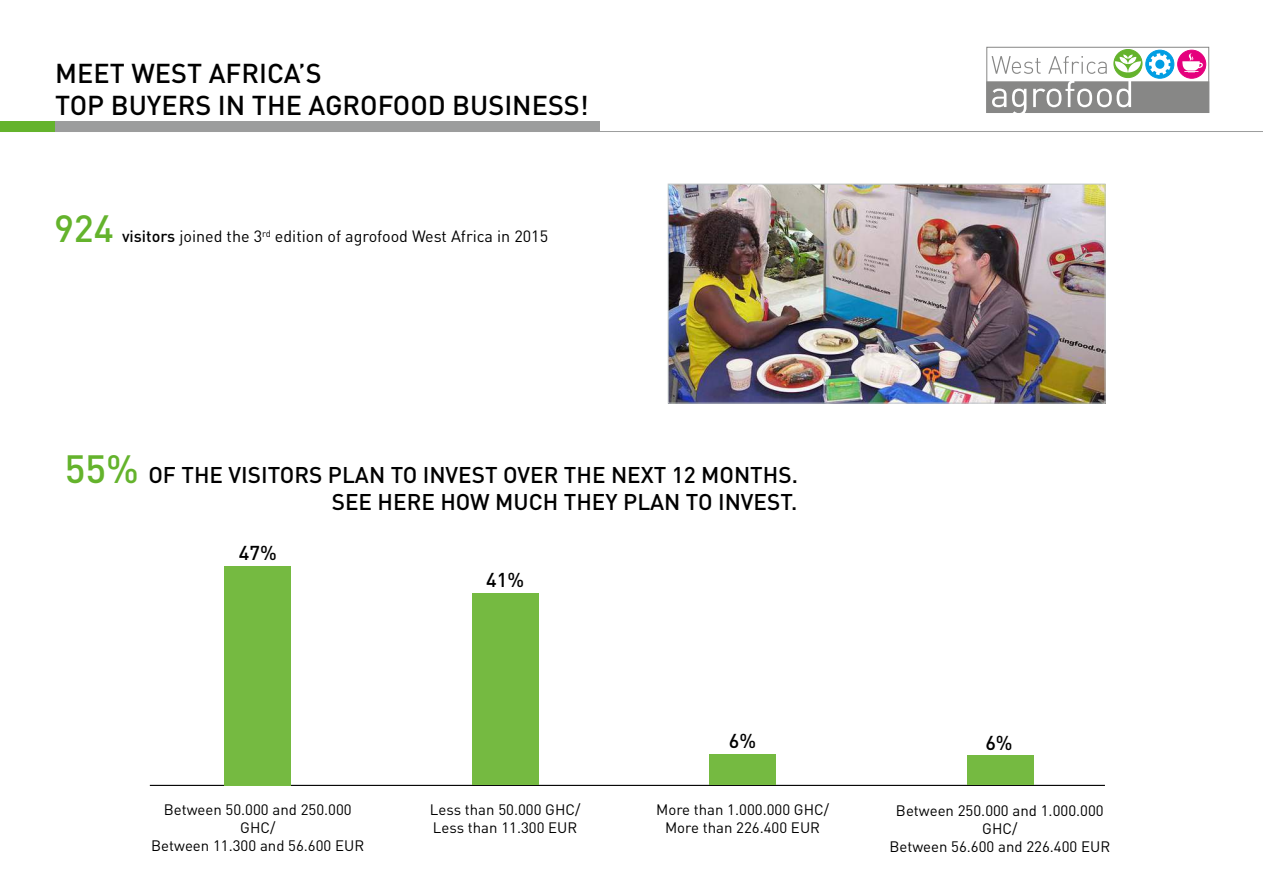
<style>
.page{position:relative;width:1263px;height:893px;background:#fff}
.page>*{position:absolute;margin:0;border:0;box-sizing:border-box;transform-origin:0 0}
.t1{font:500 37.5px "DIN";color:#64b32c}
.t2{font:500 27px/32.4px "DIN";color:#000}
.t3{font:500 22.5px/27px "DIN";color:#000;text-align:right}
.t4{font:500 19.8px "DIN";color:#000}
.t5{font:16.2px "DIN";color:#000}
.t6{font:15px/18px "DIN";color:#000;text-align:center}
.s1{font-weight:500}
.s2{font-size:39px;color:#64b32c}
</style>
<div class="page">
<div style="left:0;top:121px;width:600px;height:11px;background:#9c9d9d"></div>
<hr style="left:0;top:131px;width:1263px;height:1px;background:#9c9d9d">
<hr style="left:150px;top:785px;width:955px;height:1px;background:#000">
<img style="left:670px;top:186px;width:433px;height:215px">
<div style="left:668px;top:184px;width:437px;height:219px;border:1px solid #bfc4c6"></div>
<div style="left:472px;top:593px;width:66px;height:192px;background:#75ba41"></div>
<div style="left:709px;top:754px;width:67px;height:31px;background:#75ba41"></div>
<div style="left:967px;top:755px;width:66px;height:29px;background:#75ba41"></div>
<div style="left:224px;top:567px;width:67px;height:219px;background:#75ba41"></div>
<div style="left:0;top:121px;width:54px;height:11px;background:#64b32c"></div>
<div style="left:986px;top:47px;width:223px;height:66px;border:1px solid #878786"></div>
<div style="left:986px;top:82px;width:223px;height:31px;background:#878786"></div>
<svg style="left:992px;top:89px;width:14px;height:18px"></svg>
<svg style="left:1012px;top:89px;width:14px;height:24px"></svg>
<svg style="left:1033px;top:81px;width:98px;height:26px"></svg>
<div style="left:1146px;top:50px;width:28px;height:28px;background:#009ee3;border-radius:50%"></div>
<div style="left:1146px;top:50px;width:28px;height:28px;border:1px solid #009ee3;border-radius:50%"></div>
<svg style="left:1149px;top:53px;width:22px;height:22px"></svg>
<div style="left:1178px;top:50px;width:28px;height:28px;background:#e5007d;border-radius:50%"></div>
<div style="left:1177px;top:50px;width:29px;height:28px;border:1px solid #e5007d;border-radius:50%"></div>
<svg style="left:1182px;top:53px;width:21px;height:19px"></svg>
<div style="left:1114px;top:49px;width:28px;height:29px;background:#64b32c;border-radius:50%"></div>
<div style="left:1114px;top:49px;width:28px;height:29px;border:1px solid #64b32c;border-radius:50%"></div>
<svg style="left:1115px;top:55px;width:26px;height:17px"></svg>
<svg style="left:991px;top:56px;width:49px;height:18px"></svg>
<svg style="left:1048px;top:56px;width:59px;height:18px"></svg>
<h2 class="t2" style="left:55px;top:56px;width:535px">MEET WEST AFRICA’S<br>TOP BUYERS IN THE AGROFOOD BUSINESS!</h2>
<h1 class="t1" style="left:54px;top:205px;width:61px">924</h1>
<p class="t5" style="left:122px;top:226px;width:428px"><span class="s1">visitors</span> joined the 3<sup>rd</sup> edition of agrofood West Africa in 2015</p>
<h3 class="t3" style="left:65px;top:460px;width:735px"><span class="s2">55%</span> OF THE VISITORS PLAN TO INVEST OVER THE NEXT 12 MONTHS.<br>SEE HERE HOW MUCH THEY PLAN TO INVEST.</h3>
<h3 class="t4" style="left:239px;top:540px;width:39px">47%</h3>
<h3 class="t4" style="left:486px;top:567px;width:39px">41%</h3>
<p class="t6" style="left:151px;top:800px;width:214px">Between 50.000 and 250.000<br>GHC/<br>Between 11.300 and 56.600 EUR</p>
<p class="t6" style="left:430px;top:800px;width:152px;text-align:left">Less than 50.000 GHC/<br>Less than 11.300 EUR</p>
<h3 class="t4" style="left:729px;top:728px;width:29px">6%</h3>
<p class="t6" style="left:656px;top:800px;width:174px">More than 1.000.000 GHC/<br>More than 226.400 EUR</p>
<h3 class="t4" style="left:985px;top:730px;width:29px">6%</h3>
<p class="t6" style="left:889px;top:801px;width:222px">Between 250.000 and 1.000.000<br>GHC/<br>Between 56.600 and 226.400 EUR</p>
</div>
